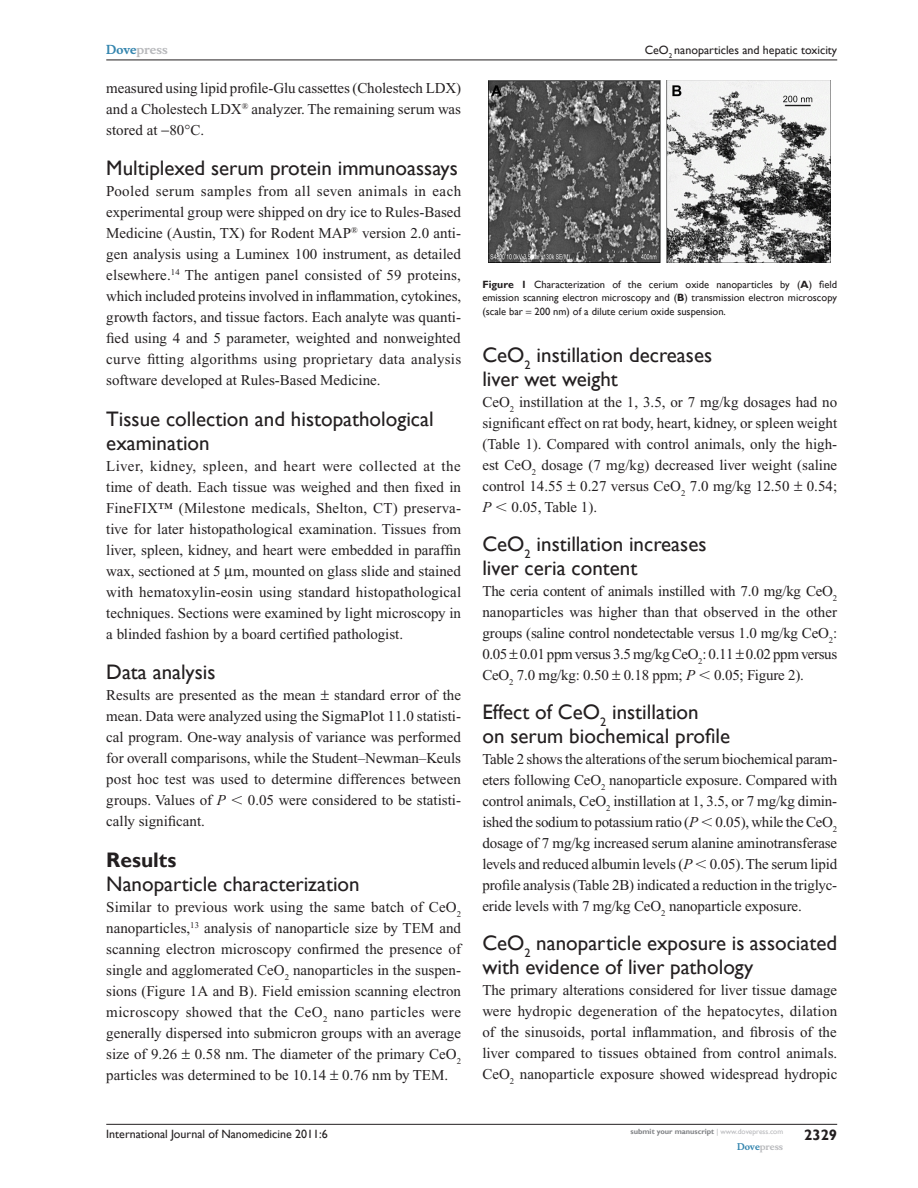
<style>
.page{position:relative;width:918px;height:1188px;background:#fff}
.page>*{position:absolute;margin:0;border:0;box-sizing:border-box;transform-origin:0 0}
.t1{font:21px/24px "Gill Sans";color:#231f20}
.t2{font:700 21px "Gill Sans";color:#231f20}
.t3{font:15px/21px "Times New Roman";color:#231f20;text-align:justify}
.t4{font:700 15px "Gill Sans";color:#231f20}
.t5{font:12px "Gill Sans";color:#231f20}
.t6{font:700 12px "Musee";color:#b8b9bc}
.t7{font:10.5px/13.5px "Gill Sans";color:#231f20;text-align:justify}
.t8{font:700 9px "Musee";color:#b8b9bc}
.t9{font:700 7.5px "Gill Sans";color:#808285}
.s1{color:#3485ae}
.s2{font-style:italic}
.s3{font-family:"Mathematical Pi One"}
.s4{font-weight:700}
.s5{font-weight:400;color:#b8b9bc}
</style>
<div class="page">
<img style="left:489px;top:81px;width:342px;height:182px">
<hr style="left:106px;top:1124px;width:731px;height:1px;background:#231f20">
<hr style="left:106px;top:60px;width:731px;height:1px;background:#231f20">
<p class="t6" style="left:106px;top:43px;width:63px"><span class="s1">Dove</span>press</p>
<p class="t3" style="left:106px;top:77px;width:356px">measured using lipid profile-Glu cassettes (Cholestech LDX) and a Cholestech LDX<sup>®</sup> analyzer. The remaining serum was stored at 80 C.</p>
<h1 class="t1" style="left:106px;top:156px;width:353px">Multiplexed serum protein immunoassays</h1>
<p class="t3" style="left:106px;top:181px;width:356px">Pooled serum samples from all seven animals in each experimental group were shipped on dry ice to Rules-Based Medicine (Austin, TX) for Rodent MAP<sup>®</sup> version 2.0 anti&shy;gen analysis using a Luminex 100 instrument, as detailed elsewhere.<sup>14</sup> The antigen panel consisted of 59 proteins, which included proteins involved in inflammation, cytokines, growth factors, and tissue factors. Each analyte was quanti&shy;fied using 4 and 5 parameter, weighted and nonweighted curve fitting algorithms using proprietary data analysis software developed at Rules-Based Medicine.</p>
<h1 class="t1" style="left:106px;top:407px;width:329px">Tissue collection and histopathological examination</h1>
<p class="t3" style="left:106px;top:455px;width:357px">Liver, kidney, spleen, and heart were collected at the time of death. Each tissue was weighed and then fixed in FineFIX™ (Milestone medicals, Shelton, CT) preserva&shy;tive for later histopathological examination. Tissues from liver, spleen, kidney, and heart were embedded in paraffin wax, sectioned at 5 m, mounted on glass slide and stained with hematoxylin-eosin using standard histopathological techniques. Sections were examined by light microscopy in a blinded fashion by a board certified pathologist.</p>
<h1 class="t1" style="left:106px;top:660px;width:111px">Data analysis</h1>
<p class="t3" style="left:106px;top:685px;width:356px">Results are presented as the mean standard error of the mean. Data were analyzed using the SigmaPlot 11.0 statisti&shy;cal program. One-way analysis of variance was performed for overall comparisons, while the Student–Newman–Keuls post hoc test was used to determine differences between groups. Values of <span class="s2">P</span> <span class="s3">,</span> 0.05 were considered to be statisti&shy;cally significant.</p>
<h1 class="t2" style="left:106px;top:847px;width:72px">Results</h1>
<h1 class="t1" style="left:106px;top:872px;width:255px">Nanoparticle characterization</h1>
<p class="t3" style="left:106px;top:896px;width:356px">Similar to previous work using the same batch of CeO<sub>2 </sub>nanoparticles,<sup>13</sup> analysis of nanoparticle size by TEM and scanning electron microscopy confirmed the presence of single and agglomerated CeO<sub>2</sub> nanoparticles in the suspen&shy;sions (Figure 1A and B). Field emission scanning electron microscopy showed that the CeO<sub>2</sub> nano particles were generally dispersed into submicron groups with an average size of 9.26 0.58 nm. The diameter of the primary CeO<sub>2 </sub>particles was determined to be 10.14 0.76 nm by TEM.</p>
<p class="t5" style="left:106px;top:1127px;width:223px">International Journal of Nanomedicine 2011:6</p>
<p class="t5" style="left:645px;top:43px;width:194px">CeO<sub>2</sub> nanoparticles and hepatic toxicity</p>
<p class="t7" style="left:482px;top:278px;width:356px"><span class="s4">Figure 1</span> Characterization of the cerium oxide nanoparticles by (<span class="s4">A</span>) field emission scanning electron microscopy and (<span class="s4">B</span>) transmission electron microscopy (scale bar 200 nm) of a dilute cerium oxide suspension.</p>
<h1 class="t1" style="left:482px;top:344px;width:231px">CeO<sub>2</sub> instillation decreases liver wet weight</h1>
<p class="t3" style="left:482px;top:392px;width:356px">CeO<sub>2</sub> instillation at the 1, 3.5, or 7 mg/kg dosages had no significant effect on rat body, heart, kidney, or spleen weight (Table 1). Compared with control animals, only the high&shy;est CeO<sub>2</sub> dosage (7 mg/kg) decreased liver weight (saline control 14.55 0.27 versus CeO<sub>2</sub> 7.0 mg/kg 12.50 0.54; <span class="s2">P</span> <span class="s3">,</span> 0.05, Table 1).</p>
<h1 class="t1" style="left:482px;top:533px;width:226px">CeO<sub>2</sub> instillation increases liver ceria content</h1>
<p class="t3" style="left:482px;top:581px;width:356px">The ceria content of animals instilled with 7.0 mg/kg CeO<sub>2 </sub>nanoparticles was higher than that observed in the other groups (saline control nondetectable versus 1.0 mg/kg CeO<sub>2</sub>:<br>0.05 0.01 ppm versus 3.5 mg/kg CeO<sub>2</sub>: 0.11 0.02 ppm versus CeO<sub>2</sub> 7.0 mg/kg: 0.50 0.18 ppm; <span class="s2">P</span> <span class="s3">,</span> 0.05; Figure 2).</p>
<h1 class="t1" style="left:482px;top:701px;width:249px">Effect of CeO<sub>2</sub> instillation<br>on serum biochemical profile</h1>
<p class="t3" style="left:482px;top:749px;width:356px">Table 2 shows the alterations of the serum biochemical param&shy;eters following CeO<sub>2</sub> nanoparticle exposure. Compared with control animals, CeO<sub>2</sub> instillation at 1, 3.5, or 7 mg/kg dimin&shy;ished the sodium to potassium ratio (<span class="s2">P</span> <span class="s3">,</span> 0.05), while the CeO<sub>2 </sub>dosage of 7 mg/kg increased serum alanine aminotransferase levels and reduced albumin levels (<span class="s2">P</span> <span class="s3">,</span> 0.05). The serum lipid profile analysis (Table 2B) indicated a reduction in the triglyc&shy;eride levels with 7 mg/kg CeO<sub>2</sub> nanoparticle exposure.</p>
<h1 class="t1" style="left:482px;top:932px;width:356px">CeO<sub>2</sub> nanoparticle exposure is associated with evidence of liver pathology</h1>
<p class="t3" style="left:482px;top:980px;width:357px">The primary alterations considered for liver tissue damage were hydropic degeneration of the hepatocytes, dilation of the sinusoids, portal inflammation, and fibrosis of the liver compared to tissues obtained from control animals.<br>CeO<sub>2</sub> nanoparticle exposure showed widespread hydropic</p>
<p class="t9" style="left:631px;top:1127px;width:154px">submit your manuscript <span class="s5">| www.dovepress.com</span></p>
<p class="t8" style="left:737px;top:1141px;width:48px"><span class="s1">Dove</span>press</p>
<p class="t4" style="left:804px;top:1126px;width:35px">2329</p>
</div>
